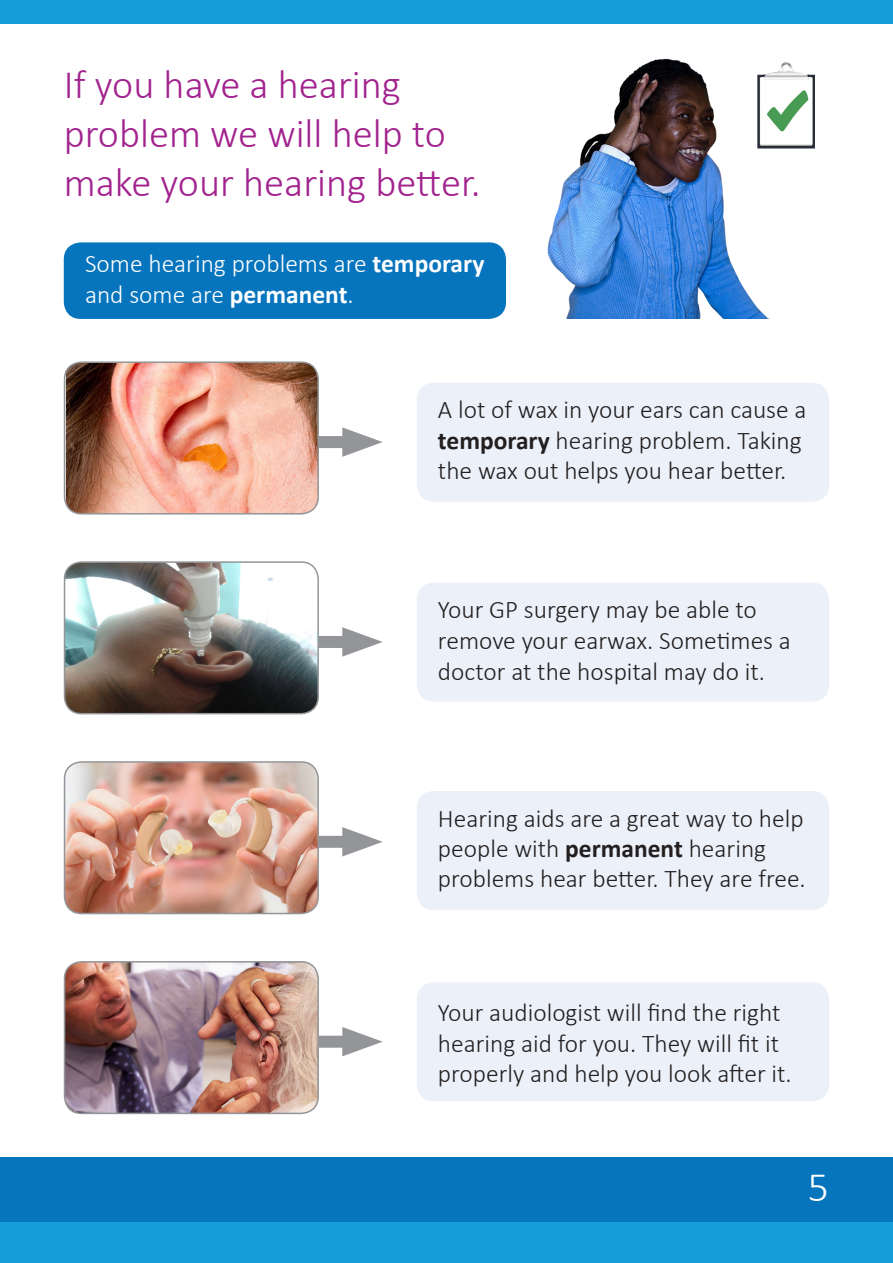
<style>
.page{position:relative;width:893px;height:1263px;background:#fff}
.page>*{position:absolute;margin:0;border:0;box-sizing:border-box;transform-origin:0 0}
.t1{font:300 42px "Calibri";color:#fff}
.t2{font:300 40.5px "Calibri";color:#a2238e}
.t3{font:300 25.5px/30.6px "Calibri";color:#231f20}
.t4{font:300 25.5px "Calibri";color:#fff}
.s1{font-weight:700}
</style>
<div class="page">
<div style="left:64px;top:242px;width:442px;height:77px;background:#0775bd;border-radius:17px"></div>
<div style="left:0;top:1157px;width:893px;height:65px;background:#0775bd"></div>
<div style="left:0;top:0;width:893px;height:23px;background:#149dd9"></div>
<div style="left:0;top:1222px;width:893px;height:41px;background:#149dd9"></div>
<div style="left:417px;top:791px;width:412px;height:119px;background:#ecf1f9;border-radius:17px"></div>
<div style="left:417px;top:982px;width:412px;height:119px;background:#ecf1f9;border-radius:17px"></div>
<div style="left:293px;top:836px;width:66px;height:12px;background:#939598"></div>
<svg style="left:342px;top:827px;width:41px;height:29px"></svg>
<div style="left:293px;top:1036px;width:66px;height:12px;background:#939598"></div>
<svg style="left:342px;top:1027px;width:41px;height:29px"></svg>
<img style="left:65px;top:762px;width:253px;height:151px">
<div style="left:64px;top:761px;width:255px;height:153px;border:2px solid #939598;border-radius:17px"></div>
<img style="left:65px;top:962px;width:253px;height:151px">
<div style="left:64px;top:961px;width:255px;height:153px;border:2px solid #939598;border-radius:17px"></div>
<div style="left:417px;top:383px;width:412px;height:119px;background:#ecf1f9;border-radius:17px"></div>
<div style="left:417px;top:583px;width:412px;height:119px;background:#ecf1f9;border-radius:17px"></div>
<div style="left:293px;top:436px;width:66px;height:12px;background:#939598"></div>
<svg style="left:342px;top:427px;width:41px;height:30px"></svg>
<div style="left:293px;top:636px;width:66px;height:12px;background:#939598"></div>
<svg style="left:342px;top:627px;width:41px;height:30px"></svg>
<img style="left:66px;top:364px;width:252px;height:150px">
<div style="left:64px;top:361px;width:255px;height:153px;border:2px solid #939598;border-radius:17px"></div>
<img style="left:65px;top:564px;width:253px;height:150px">
<div style="left:64px;top:561px;width:255px;height:153px;border:2px solid #939598;border-radius:17px"></div>
<img style="left:547px;top:58px;width:251px;height:261px">
<img style="left:743px;top:62px;width:72px;height:86px">
<p class="t2" style="left:64px;top:60px;width:339px">If you have a hearing</p>
<p class="t2" style="left:64px;top:108px;width:384px">problem we will help to</p>
<p class="t2" style="left:64px;top:157px;width:418px">make your hearing better.</p>
<p class="t4" style="left:85px;top:248px;width:401px">Some hearing problems are <span class="s1">temporary</span></p>
<p class="t4" style="left:85px;top:279px;width:270px">and some are <span class="s1">permanent</span>.</p>
<p class="t3" style="left:438px;top:394px;width:370px">A lot of wax in your ears can cause a</p>
<p class="t3" style="left:438px;top:424px;width:365px"><span class="s1">temporary</span> hearing problem. Taking</p>
<p class="t3" style="left:438px;top:455px;width:350px">the wax out helps you hear better.</p>
<p class="t3" style="left:438px;top:594px;width:320px">Your GP surgery may be able to</p>
<p class="t3" style="left:438px;top:625px;width:354px">remove your earwax. Sometimes a</p>
<p class="t3" style="left:438px;top:655px;width:329px">doctor at the hospital may do it.</p>
<p class="t3" style="left:438px;top:803px;width:367px">Hearing aids are a great way to help</p>
<p class="t3" style="left:438px;top:833px;width:330px">people with <span class="s1">permanent</span> hearing</p>
<p class="t3" style="left:438px;top:863px;width:369px">problems hear better. They are free.</p>
<p class="t3" style="left:438px;top:997px;width:355px">Your audiologist will find the right hearing aid for you. They will fit it properly and help you look after it.</p>
<p class="t1" style="left:808px;top:1161px;width:23px">5</p>
</div>
